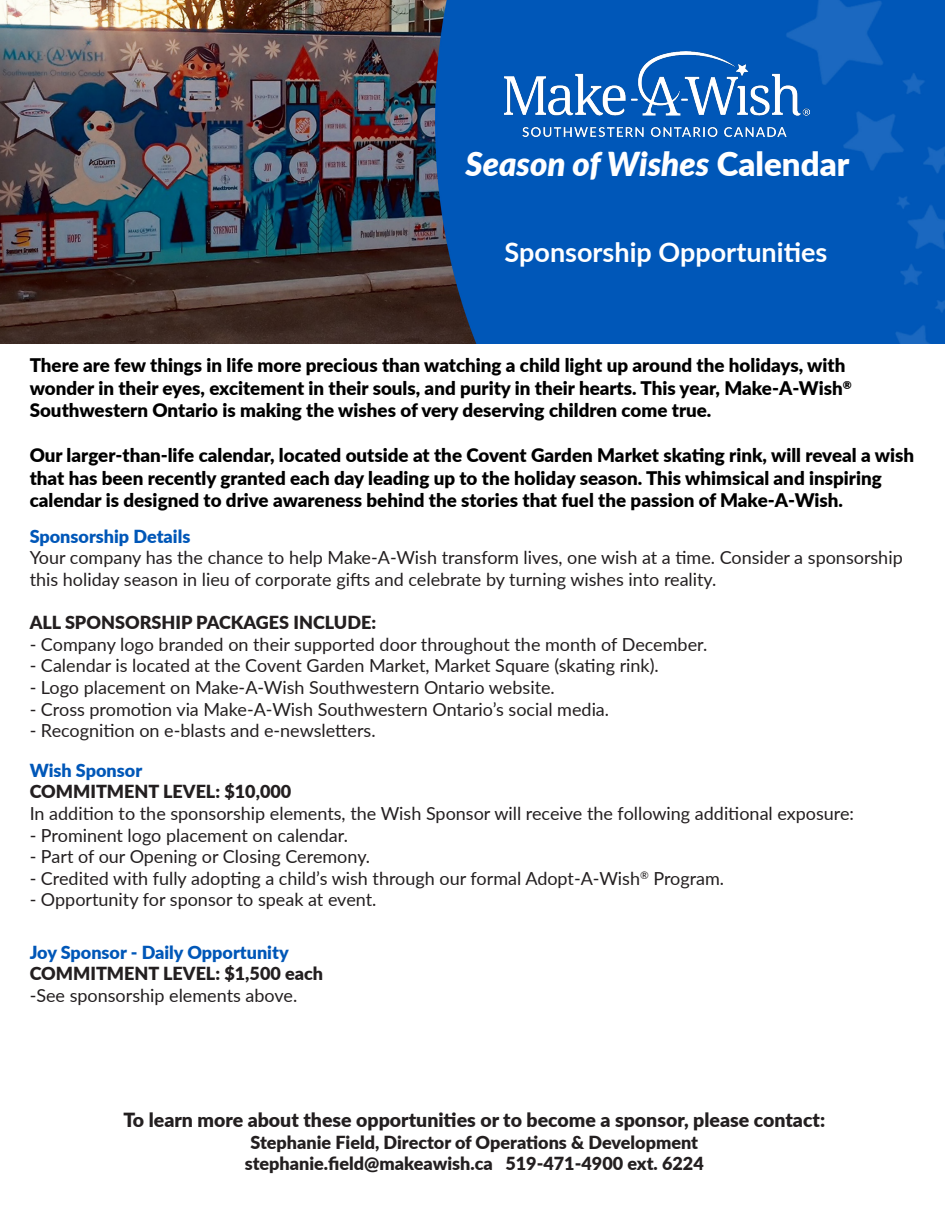
<style>
.page{position:relative;width:945px;height:1215px;background:#fff}
.page>*{position:absolute;margin:0;border:0;box-sizing:border-box;transform-origin:0 0}
.t1{font:italic 900 33px "Lato";color:#fff}
.t2{font:700 27px "Lato";color:#fff}
.t3{font:900 19.5px "Lato";color:#231f20}
.t4{font:900 18.75px/22.5px "Lato";color:#000}
.t5{font:18px/21.6px "Lato";color:#231f20}
.t6{font:900 18px "Lato";color:#231f20}
.t7{font:900 18px "Lato";color:#0057b8}
.s1{font-style:normal}
</style>
<div class="page">
<img style="left:0;top:0;width:945px;height:344px">
<img style="left:505px;top:51px;width:304px;height:85px">
<p class="t1" style="left:465px;top:139px;width:385px">Season of Wishes <span class="s1">Calendar</span></p>
<p class="t2" style="left:505px;top:232px;width:324px">Sponsorship Opportunities</p>
<p class="t4" style="left:30px;top:353px;width:817px">There are few things in life more precious than watching a child light up around the holidays, with</p>
<p class="t4" style="left:30px;top:376px;width:824px">wonder in their eyes, excitement in their souls, and purity in their hearts. This year, Make-A-Wish<sup>®</sup></p>
<p class="t4" style="left:30px;top:398px;width:683px">Southwestern Ontario is making the wishes of very deserving children come true.</p>
<p class="t4" style="left:30px;top:443px;width:886px">Our larger-than-life calendar, located outside at the Covent Garden Market skating rink, will reveal a wish that has been recently granted each day leading up to the holiday season. This whimsical and inspiring</p>
<p class="t4" style="left:30px;top:488px;width:815px">calendar is designed to drive awareness behind the stories that fuel the passion of Make-A-Wish.</p>
<p class="t7" style="left:30px;top:523px;width:162px">Sponsorship Details</p>
<p class="t5" style="left:30px;top:546px;width:875px">Your company has the chance to help Make-A-Wish transform lives, one wish at a time. Consider a sponsorship this holiday season in lieu of corporate gifts and celebrate by turning wishes into reality.</p>
<p class="t6" style="left:30px;top:609px;width:348px">ALL SPONSORSHIP PACKAGES INCLUDE:</p>
<p class="t5" style="left:30px;top:633px;width:679px">- Company logo branded on their supported door throughout the month of December.</p>
<p class="t5" style="left:30px;top:654px;width:631px">- Calendar is located at the Covent Garden Market, Market Square (skating rink).</p>
<p class="t5" style="left:30px;top:676px;width:527px">- Logo placement on Make-A-Wish Southwestern Ontario website.</p>
<p class="t5" style="left:30px;top:697px;width:581px">- Cross promotion via Make-A-Wish Southwestern Ontario’s social media.</p>
<p class="t5" style="left:30px;top:719px;width:347px">- Recognition on e-blasts and e-newsletters.</p>
<p class="t7" style="left:30px;top:757px;width:114px">Wish Sponsor</p>
<p class="t6" style="left:30px;top:778px;width:263px">COMMITMENT LEVEL: $10,000</p>
<p class="t5" style="left:30px;top:802px;width:826px">In addition to the sponsorship elements, the Wish Sponsor will receive the following additional exposure:</p>
<p class="t5" style="left:30px;top:823px;width:320px">- Prominent logo placement on calendar.</p>
<p class="t5" style="left:30px;top:845px;width:342px">- Part of our Opening or Closing Ceremony.</p>
<p class="t5" style="left:30px;top:867px;width:696px">- Credited with fully adopting a child’s wish through our formal Adopt-A-Wish<sup>®</sup> Program.</p>
<p class="t5" style="left:30px;top:888px;width:348px">- Opportunity for sponsor to speak at event.</p>
<p class="t7" style="left:30px;top:938px;width:261px">Joy Sponsor - Daily Opportunity</p>
<p class="t6" style="left:30px;top:960px;width:295px">COMMITMENT LEVEL: $1,500 each</p>
<p class="t5" style="left:30px;top:984px;width:269px">-See sponsorship elements above.</p>
<p class="t3" style="left:123px;top:1105px;width:703px">To learn more about these opportunities or to become a sponsor, please contact:</p>
<p class="t6" style="left:250px;top:1129px;width:449px">Stephanie Field, Director of Operations &amp; Development</p>
<p class="t6" style="left:245px;top:1150px;width:461px">stephanie.field@makeawish.ca 519-471-4900 ext. 6224</p>
</div>
